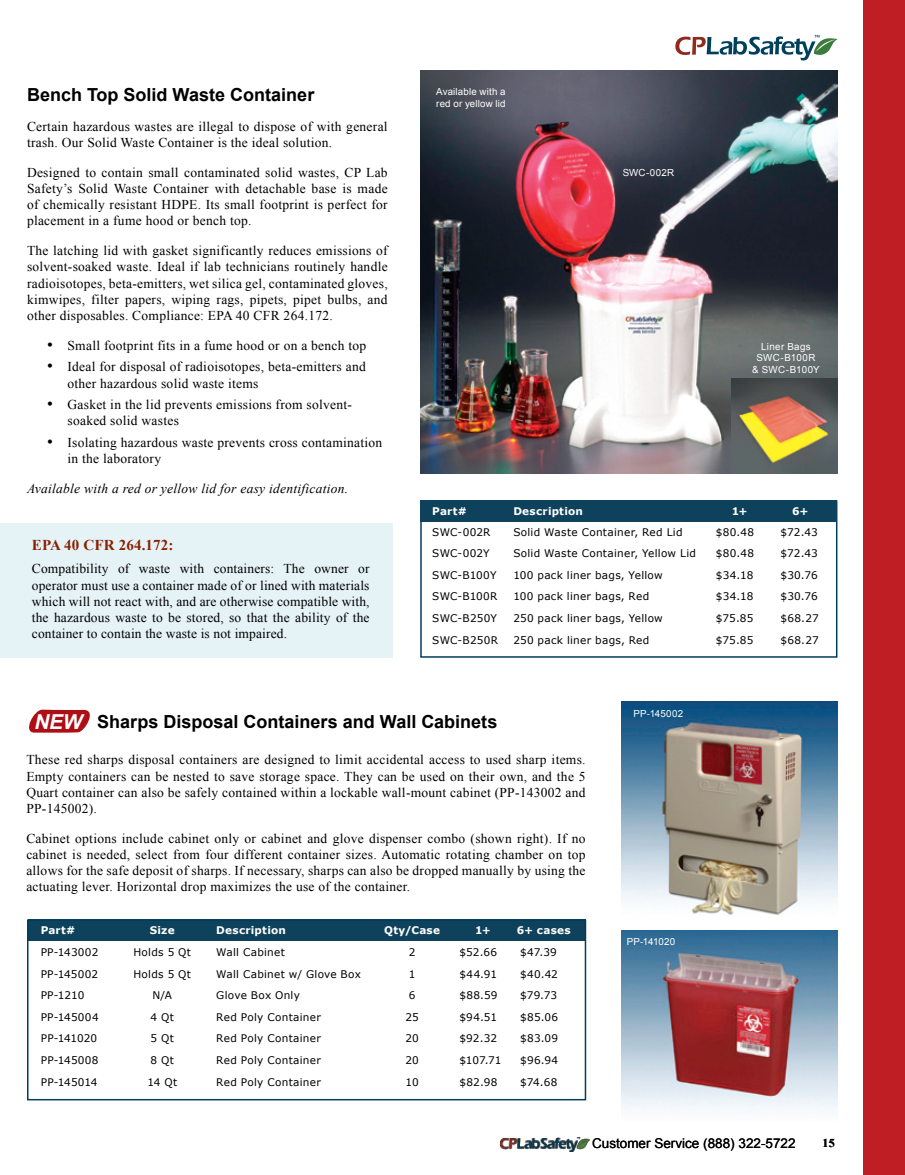
<style>
.page{position:relative;width:905px;height:1175px;background:#fff}
.page>*{position:absolute;margin:0;border:0;box-sizing:border-box;transform-origin:0 0}
.t1{font:italic 700 20.55px "Arial";color:#fff}
.t2{font:700 18px "Arial";color:#000}
.t3{font:700 15px "Times New Roman";letter-spacing:.01em;color:#882104}
.t4{font:13.5px/16.2px "Times New Roman";letter-spacing:.02em;color:#000;text-align:justify}
.t5{font:italic 13.5px "Times New Roman";letter-spacing:.02em;color:#000}
.t6{font:13.5px "Arial";color:#000}
.t7{font:700 12px "Times New Roman";color:#000}
.t8{font:10.5px "Verdana";letter-spacing:.025em;color:#000}
.t9{font:700 10.5px "Verdana";letter-spacing:.025em;color:#fff}
.t10{font:10.5px "Verdana";letter-spacing:-.01em;color:#000}
.t11{font:9.75px/11.7px "Arial";letter-spacing:.02em;color:#fff}
.t12{font:9.75px "Arial";color:#fff}
.s1{font-size:16.5px}
</style>
<div class="page">
<div style="left:420px;top:500px;width:417px;height:157px;border:2px solid #003e5e"></div>
<div style="left:420px;top:500px;width:417px;height:22px;background:#0e425c"></div>
<div style="left:0;top:523px;width:393px;height:134px;background:#e6f3f6"></div>
<div style="left:28px;top:919px;width:557px;height:22px;background:#0e425c"></div>
<div style="left:27px;top:919px;width:559px;height:181px;border:2px solid #003e5e"></div>
<img style="left:621px;top:701px;width:216px;height:214px">
<svg style="left:621px;top:930px;width:216px;height:180px;background:#968594"></svg>
<svg style="left:29px;top:709px;width:61px;height:24px"></svg>
<img style="left:420px;top:70px;width:417px;height:403px">
<img style="left:731px;top:379px;width:106px;height:94px">
<svg style="left:675px;top:35px;width:162px;height:25px"></svg>
<img style="left:500px;top:1137px;width:89px;height:14px">
<div style="left:863px;top:0;width:41px;height:1174px;background:#bf1f24"></div>
<h2 class="t2" style="left:27px;top:83px;width:289px">Bench Top Solid Waste Container</h2>
<p class="t4" style="left:27px;top:118px;width:362px">Certain hazardous wastes are illegal to dispose of with general trash. Our Solid Waste Container is the ideal solution.</p>
<p class="t4" style="left:27px;top:164px;width:362px">Designed to contain small contaminated solid wastes, CP Lab Safety’s Solid Waste Container with detachable base is made of chemically resistant HDPE. Its small footprint is perfect for placement in a fume hood or bench top.</p>
<p class="t4" style="left:27px;top:242px;width:362px">The latching lid with gasket significantly reduces emissions of solvent-soaked waste. Ideal if lab technicians routinely handle radioisotopes, beta-emitters, wet silica gel, contaminated gloves, kimwipes, filter papers, wiping rags, pipets, pipet bulbs, and other disposables. Compliance: EPA 40 CFR 264.172.</p>
<p class="t4" style="left:47px;top:337px;width:320px"><span class="s1">•</span> Small footprint fits in a fume hood or on a bench top</p>
<p class="t4" style="left:68px;top:358px;width:300px;text-indent:-20px"><span class="s1">•</span> Ideal for disposal of radioisotopes, beta-emitters and other hazardous solid waste items</p>
<p class="t4" style="left:68px;top:396px;width:286px;text-indent:-20px"><span class="s1">•</span> Gasket in the lid prevents emissions from solvent&shy;soaked solid wastes</p>
<p class="t4" style="left:68px;top:434px;width:316px;text-indent:-20px"><span class="s1">•</span> Isolating hazardous waste prevents cross contamination in the laboratory</p>
<p class="t5" style="left:27px;top:479px;width:323px">Available with a red or yellow lid for easy identification.</p>
<p class="t3" style="left:32px;top:535px;width:143px">EPA 40 CFR 264.172:</p>
<p class="t4" style="left:32px;top:560px;width:339px">Compatibility of waste with containers: The owner or operator must use a container made of or lined with materials which will not react with, and are otherwise compatible with, the hazardous waste to be stored, so that the ability of the container to contain the waste is not impaired.</p>
<p class="t11" style="left:436px;top:86px;width:71px">Available with a red or yellow lid</p>
<p class="t11" style="left:622px;top:166px;width:53px">SWC-002R</p>
<p class="t11" style="left:752px;top:340px;width:69px;text-align:center">Liner Bags<br>SWC-B100R &amp; SWC-B100Y</p>
<p class="t9" style="left:432px;top:504px;width:36px">Part#</p>
<p class="t9" style="left:513px;top:504px;width:71px">Description</p>
<p class="t9" style="left:731px;top:504px;width:17px">1+</p>
<p class="t9" style="left:792px;top:504px;width:18px">6+</p>
<p class="t8" style="left:432px;top:525px;width:60px">SWC-002R</p>
<p class="t8" style="left:513px;top:525px;width:171px">Solid Waste Container, Red Lid</p>
<p class="t8" style="left:716px;top:525px;width:40px">$80.48</p>
<p class="t8" style="left:780px;top:525px;width:39px">$72.43</p>
<p class="t8" style="left:432px;top:546px;width:59px">SWC-002Y</p>
<p class="t8" style="left:513px;top:546px;width:184px">Solid Waste Container, Yellow Lid</p>
<p class="t8" style="left:716px;top:546px;width:40px">$80.48</p>
<p class="t8" style="left:780px;top:546px;width:39px">$72.43</p>
<p class="t8" style="left:432px;top:568px;width:66px">SWC-B100Y</p>
<p class="t8" style="left:513px;top:568px;width:151px">100 pack liner bags, Yellow</p>
<p class="t8" style="left:716px;top:568px;width:39px">$34.18</p>
<p class="t8" style="left:780px;top:568px;width:39px">$30.76</p>
<p class="t8" style="left:432px;top:590px;width:67px">SWC-B100R</p>
<p class="t8" style="left:513px;top:590px;width:137px">100 pack liner bags, Red</p>
<p class="t8" style="left:716px;top:590px;width:39px">$34.18</p>
<p class="t8" style="left:780px;top:590px;width:39px">$30.76</p>
<p class="t8" style="left:432px;top:611px;width:66px">SWC-B250Y</p>
<p class="t8" style="left:513px;top:611px;width:151px">250 pack liner bags, Yellow</p>
<p class="t8" style="left:716px;top:611px;width:39px">$75.85</p>
<p class="t8" style="left:780px;top:611px;width:40px">$68.27</p>
<p class="t8" style="left:432px;top:633px;width:67px">SWC-B250R</p>
<p class="t8" style="left:513px;top:633px;width:138px">250 pack liner bags, Red</p>
<p class="t8" style="left:716px;top:633px;width:39px">$75.85</p>
<p class="t8" style="left:780px;top:633px;width:40px">$68.27</p>
<h1 class="t1" style="left:34px;top:708px;width:49px">NEW</h1>
<h2 class="t2" style="left:97px;top:709px;width:402px">Sharps Disposal Containers and Wall Cabinets</h2>
<p class="t4" style="left:26px;top:751px;width:561px">These red sharps disposal containers are designed to limit accidental access to used sharp items.<br>Empty containers can be nested to save storage space. They can be used on their own, and the 5<br>Quart container can also be safely contained within a lockable wall-mount cabinet (PP-143002 and PP-145002).</p>
<p class="t4" style="left:26px;top:830px;width:561px">Cabinet options include cabinet only or cabinet and glove dispenser combo (shown right). If no cabinet is needed, select from four different container sizes. Automatic rotating chamber on top allows for the safe deposit of sharps. If necessary, sharps can also be dropped manually by using the actuating lever. Horizontal drop maximizes the use of the container.</p>
<p class="t9" style="left:41px;top:923px;width:36px">Part#</p>
<p class="t9" style="left:150px;top:923px;width:26px">Size</p>
<p class="t9" style="left:216px;top:923px;width:71px">Description</p>
<p class="t9" style="left:384px;top:923px;width:57px">Qty/Case</p>
<p class="t9" style="left:475px;top:923px;width:17px">1+</p>
<p class="t9" style="left:517px;top:923px;width:55px">6+ cases</p>
<p class="t8" style="left:41px;top:945px;width:59px">PP-143002</p>
<p class="t8" style="left:133px;top:945px;width:59px">Holds 5 Qt</p>
<p class="t8" style="left:216px;top:945px;width:70px">Wall Cabinet</p>
<p class="t8" style="left:409px;top:945px;width:8px">2</p>
<p class="t8" style="left:459px;top:945px;width:39px">$52.66</p>
<p class="t8" style="left:520px;top:945px;width:38px">$47.39</p>
<p class="t8" style="left:41px;top:967px;width:59px">PP-145002</p>
<p class="t8" style="left:133px;top:967px;width:59px">Holds 5 Qt</p>
<p class="t8" style="left:216px;top:967px;width:146px">Wall Cabinet w/ Glove Box</p>
<p class="t8" style="left:409px;top:967px;width:8px">1</p>
<p class="t8" style="left:459px;top:967px;width:39px">$44.91</p>
<p class="t8" style="left:520px;top:967px;width:39px">$40.42</p>
<p class="t8" style="left:41px;top:988px;width:45px">PP-1210</p>
<p class="t8" style="left:152px;top:988px;width:21px">N/A</p>
<p class="t8" style="left:216px;top:988px;width:85px">Glove Box Only</p>
<p class="t8" style="left:409px;top:988px;width:8px">6</p>
<p class="t8" style="left:459px;top:988px;width:40px">$88.59</p>
<p class="t8" style="left:520px;top:988px;width:39px">$79.73</p>
<p class="t8" style="left:41px;top:1010px;width:59px">PP-145004</p>
<p class="t8" style="left:150px;top:1010px;width:25px">4 Qt</p>
<p class="t8" style="left:216px;top:1010px;width:106px">Red Poly Container</p>
<p class="t8" style="left:405px;top:1010px;width:15px">25</p>
<p class="t8" style="left:459px;top:1010px;width:39px">$94.51</p>
<p class="t8" style="left:520px;top:1010px;width:40px">$85.06</p>
<p class="t10" style="left:41px;top:1031px;width:58px">PP-141020</p>
<p class="t8" style="left:150px;top:1031px;width:25px">5 Qt</p>
<p class="t8" style="left:216px;top:1031px;width:106px">Red Poly Container</p>
<p class="t8" style="left:405px;top:1031px;width:15px">20</p>
<p class="t8" style="left:459px;top:1031px;width:39px">$92.32</p>
<p class="t8" style="left:520px;top:1031px;width:40px">$83.09</p>
<p class="t8" style="left:41px;top:1053px;width:59px">PP-145008</p>
<p class="t8" style="left:150px;top:1053px;width:25px">8 Qt</p>
<p class="t8" style="left:216px;top:1053px;width:106px">Red Poly Container</p>
<p class="t8" style="left:405px;top:1053px;width:15px">20</p>
<p class="t8" style="left:459px;top:1053px;width:44px">$107.71</p>
<p class="t8" style="left:520px;top:1053px;width:40px">$96.94</p>
<p class="t10" style="left:41px;top:1075px;width:58px">PP-145014</p>
<p class="t8" style="left:147px;top:1075px;width:31px">14 Qt</p>
<p class="t8" style="left:216px;top:1075px;width:106px">Red Poly Container</p>
<p class="t8" style="left:405px;top:1075px;width:15px">10</p>
<p class="t8" style="left:459px;top:1075px;width:39px">$82.98</p>
<p class="t8" style="left:520px;top:1075px;width:39px">$74.68</p>
<p class="t11" style="left:633px;top:707px;width:51px">PP-145002</p>
<p class="t12" style="left:626px;top:934px;width:50px">PP-141020</p>
<p class="t6" style="left:592px;top:1134px;width:205px">Customer Service (888) 322-5722</p>
<p class="t7" style="left:822px;top:1134px;width:14px">15</p>
</div>
